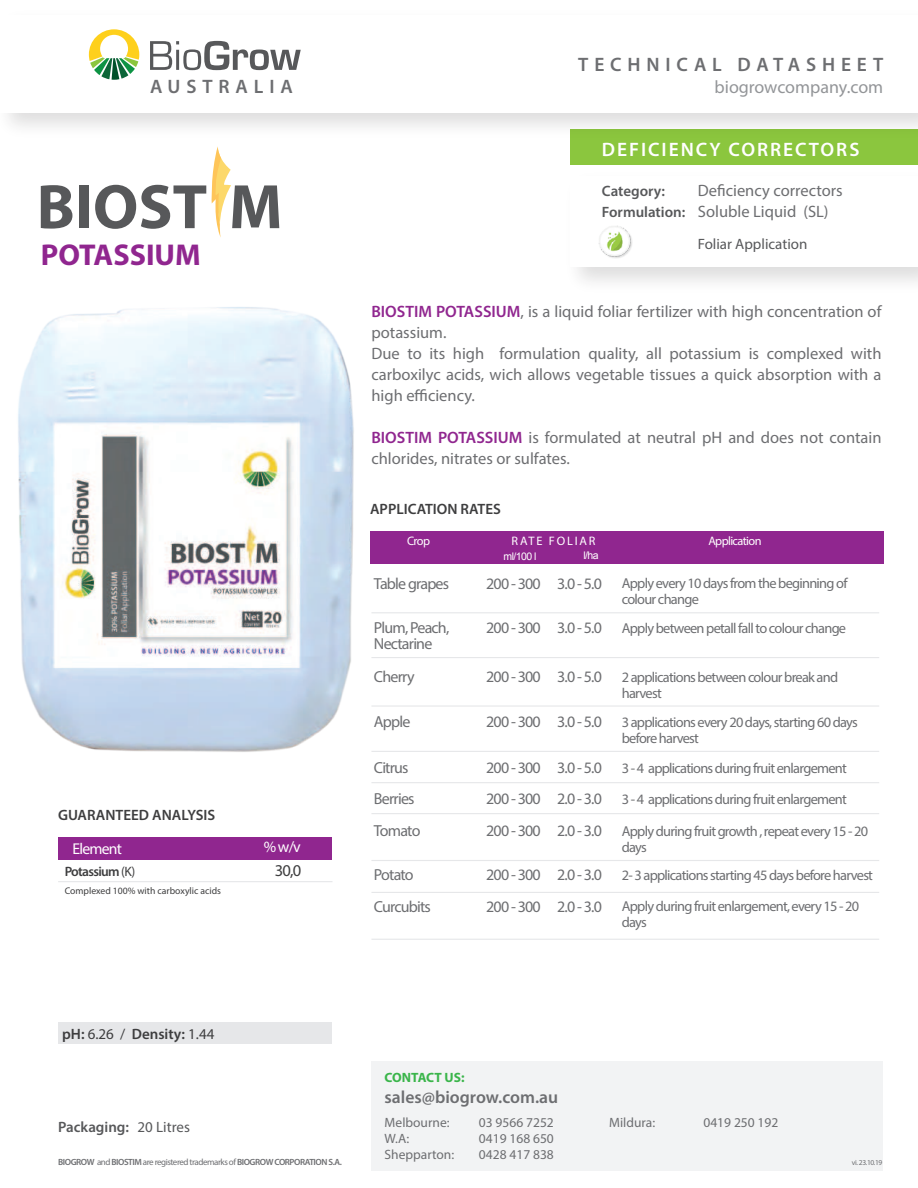
<style>
.page{position:relative;width:918px;height:1188px;background:#fff}
.page>*{position:absolute;margin:0;border:0;box-sizing:border-box;transform-origin:0 0}
.t1{font:700 30.15px "Myriad Pro";color:#90268f}
.t2{font:600 19.5px "Myriad Pro";letter-spacing:.3em;color:#6d6e71}
.t3{font:600 19.5px "Myriad Pro";letter-spacing:.1em;color:#fff}
.t4{font:18px "Myriad Pro";color:#939598}
.t5{font:600 17.55px "Myriad Pro";color:#6d6e71}
.t6{font:16.5px/21px "Myriad Pro";color:#6d6e71}
.t7{font:16.5px "Myriad Pro";color:#3e3e3f}
.t8{font:16.05px/15.8px "Myriad Pro";letter-spacing:-.05em;color:#6d6e71}
.t9{font:15.75px "Myriad Pro";letter-spacing:-.05em;color:#fff}
.t10{font:600 15px "Myriad Pro";color:#3e3e3f}
.t11{font:600 15px/21px "Myriad Pro";color:#57585a}
.t12{font:15px "Myriad Pro";color:#57585a}
.t13{font:14.4px/16px "Myriad Pro";letter-spacing:-.05em;color:#6d6e71}
.t14{font:13.5px "Myriad Pro";color:#6d6e71}
.t15{font:600 13.5px "Myriad Pro";letter-spacing:-.05em;color:#3e3e3f}
.t16{font:700 13.5px "Myriad Pro";color:#3ab54a}
.t17{font:12.3px "Myriad Pro";letter-spacing:-.05em;color:#fff}
.t18{font:12.3px "Myriad Pro";letter-spacing:.15em;color:#fff}
.t19{font:10.5px "Arial";letter-spacing:-.05em;color:#fff}
.t20{font:9.75px "Myriad Pro";color:#3e3e3f}
.t21{font:600 9px "Myriad Pro";letter-spacing:-.05em;color:#6d6e71}
.t22{font:7.5px "Myriad Pro";letter-spacing:-.05em;color:#6d6e71}
.s1{font-weight:400}
.s2{font-weight:600;color:#90268f}
.s3{font-size:16.05px}
</style>
<div class="page">
<div style="left:58px;top:1023px;width:274px;height:21px;background:#e6e7e9"></div>
<div style="left:58px;top:837px;width:274px;height:23px;background:#90268f"></div>
<div style="left:370px;top:531px;width:513px;height:33px;background:#90268f"></div>
<div style="left:570px;top:130px;width:348px;height:35px;background:#8bc63e"></div>
<img style="left:8px;top:113px;width:910px;height:17px">
<svg style="left:89px;top:29px;width:50px;height:51px"></svg>
<svg style="left:150px;top:41px;width:151px;height:29px"></svg>
<img style="left:598px;top:225px;width:35px;height:34px">
<div style="left:371px;top:1061px;width:512px;height:110px;background:#f2f3f4"></div>
<svg style="left:41px;top:185px;width:31px;height:44px"></svg>
<div style="left:79px;top:185px;width:10px;height:43px;background:#57585a"></div>
<svg style="left:95px;top:146px;width:184px;height:91px"></svg>
<hr style="left:371px;top:612px;width:508px;height:1px;background:#e6e7e9">
<hr style="left:371px;top:705px;width:508px;height:2px;background:#e6e7e9">
<hr style="left:371px;top:751px;width:508px;height:1px;background:#e6e7e9">
<hr style="left:371px;top:860px;width:508px;height:1px;background:#e6e7e9">
<hr style="left:371px;top:892px;width:508px;height:1px;background:#e6e7e9">
<hr style="left:371px;top:939px;width:508px;height:1px;background:#e6e7e9">
<hr style="left:371px;top:782px;width:508px;height:1px;background:#e6e7e9">
<hr style="left:371px;top:813px;width:508px;height:1px;background:#e6e7e9">
<hr style="left:371px;top:657px;width:508px;height:1px;background:#e6e7e9">
<hr style="left:58px;top:881px;width:275px;height:1px;background:#e6e7e9">
<img style="left:18px;top:307px;width:336px;height:445px">
<h2 class="t2" style="left:150px;top:79px;width:144px">AUSTRALIA</h2>
<h1 class="t1" style="left:41px;top:237px;width:161px">POTASSIUM</h1>
<p class="t10" style="left:58px;top:810px;width:159px">GUARANTEED ANALYSIS</p>
<p class="t9" style="left:73px;top:842px;width:51px">Element</p>
<p class="t9" style="left:264px;top:841px;width:39px">% w/v</p>
<p class="t15" style="left:65px;top:867px;width:72px">Potassium <span class="s1">(K)</span></p>
<p class="t7" style="left:275px;top:864px;width:28px">30,0</p>
<p class="t20" style="left:65px;top:887px;width:158px">Complexed 100% with carboxylic acids</p>
<h2 class="t2" style="left:578px;top:57px;width:306px">TECHNICAL DATASHEET</h2>
<p class="t4" style="left:715px;top:80px;width:170px">biogrowcompany.com</p>
<h2 class="t3" style="left:602px;top:142px;width:259px">DEFICIENCY CORRECTORS</h2>
<p class="t11" style="left:602px;top:181px;width:85px">Category:<br>Formulation:</p>
<p class="t6" style="left:698px;top:181px;width:146px">Deficiency correctors<br>Soluble Liquid (SL)</p>
<p class="t12" style="left:698px;top:238px;width:111px">Foliar Application</p>
<p class="t6" style="left:371px;top:302px;width:512px"><span class="s2">BIOSTIM POTASSIUM</span>, is a liquid foliar fertilizer with high concentration of potassium.<br>Due to its high formulation quality, all potassium is complexed with carboxilyc acids, wich allows vegetable tissues a quick absorption with a high efficiency.</p>
<p class="t6" style="left:371px;top:428px;width:512px"><span class="s2">BIOSTIM POTASSIUM</span> is formulated at neutral pH and does not contain chlorides, nitrates or sulfates.</p>
<p class="t10" style="left:370px;top:503px;width:132px">APPLICATION RATES</p>
<p class="t17" style="left:407px;top:536px;width:24px">Crop</p>
<p class="t17" style="left:708px;top:536px;width:55px">Application</p>
<p class="t18" style="left:512px;top:536px;width:85px">RATE FOLIAR</p>
<p class="t19" style="left:504px;top:550px;width:35px">ml/100 l</p>
<p class="t19" style="left:583px;top:549px;width:17px">l/ha</p>
<p class="t8" style="left:374px;top:577px;width:77px">Table grapes</p>
<p class="t13" style="left:622px;top:577px;width:227px">Apply every 10 days from the beginning of colour change</p>
<p class="t8" style="left:486px;top:577px;width:117px">200 - 300 3.0 - 5.0</p>
<p class="t8" style="left:374px;top:622px;width:77px">Plum, Peach,<br>Nectarine</p>
<p class="t13" style="left:486px;top:621px;width:361px"><span class="s3">200 - 300 3.0 - 5.0</span> Apply between petall fall to colour change</p>
<p class="t8" style="left:374px;top:670px;width:42px">Cherry</p>
<p class="t13" style="left:622px;top:670px;width:218px">2 applications between colour break and harvest</p>
<p class="t8" style="left:486px;top:670px;width:117px">200 - 300 3.0 - 5.0</p>
<p class="t8" style="left:374px;top:715px;width:38px">Apple</p>
<p class="t13" style="left:622px;top:715px;width:238px">3 applications every 20 days, starting 60 days before harvest</p>
<p class="t8" style="left:486px;top:715px;width:117px">200 - 300 3.0 - 5.0</p>
<p class="t8" style="left:374px;top:761px;width:36px">Citrus</p>
<p class="t13" style="left:486px;top:761px;width:362px"><span class="s3">200 - 300 3.0 - 5.0</span> 3 - 4 applications during fruit enlargement</p>
<p class="t8" style="left:374px;top:792px;width:42px">Berries</p>
<p class="t13" style="left:486px;top:792px;width:362px"><span class="s3">200 - 300 2.0 - 3.0</span> 3 - 4 applications during fruit enlargement</p>
<p class="t8" style="left:374px;top:825px;width:48px">Tomato</p>
<p class="t13" style="left:622px;top:824px;width:248px">Apply during fruit growth , repeat every 15 - 20 days</p>
<p class="t8" style="left:486px;top:825px;width:117px">200 - 300 2.0 - 3.0</p>
<p class="t8" style="left:374px;top:869px;width:41px">Potato</p>
<p class="t13" style="left:486px;top:868px;width:388px"><span class="s3">200 - 300 2.0 - 3.0</span> 2- 3 applications starting 45 days before harvest</p>
<p class="t8" style="left:374px;top:900px;width:58px">Curcubits</p>
<p class="t13" style="left:622px;top:900px;width:239px">Apply during fruit enlargement, every 15 - 20 days</p>
<p class="t8" style="left:486px;top:900px;width:117px">200 - 300 2.0 - 3.0</p>
<p class="t10" style="left:62px;top:1028px;width:154px">pH: <span class="s1">6.26 /</span> Density: <span class="s1">1.44</span></p>
<p class="t11" style="left:58px;top:1118px;width:133px">Packaging: <span class="s1">20 Litres</span></p>
<p class="t21" style="left:58px;top:1159px;width:285px">BIOGROW <span class="s1">and</span> BIOSTIM <span class="s1">are registered trademarks of</span> BIOGROW CORPORATION S.A.</p>
<p class="t16" style="left:385px;top:1070px;width:81px">CONTACT US:</p>
<p class="t14" style="left:385px;top:1117px;width:66px">Melbourne:</p>
<p class="t14" style="left:479px;top:1117px;width:76px">03 9566 7252</p>
<p class="t14" style="left:385px;top:1133px;width:26px">W.A:</p>
<p class="t14" style="left:479px;top:1133px;width:76px">0419 168 650</p>
<p class="t14" style="left:385px;top:1150px;width:71px">Shepparton:</p>
<p class="t14" style="left:479px;top:1150px;width:76px">0428 417 838</p>
<p class="t5" style="left:385px;top:1091px;width:175px">sales@biogrow.com.au</p>
<p class="t14" style="left:609px;top:1117px;width:48px">Mildura:</p>
<p class="t14" style="left:703px;top:1117px;width:76px">0419 250 192</p>
<p class="t22" style="left:852px;top:1160px;width:32px">vi. 23.10.19</p>
</div>
